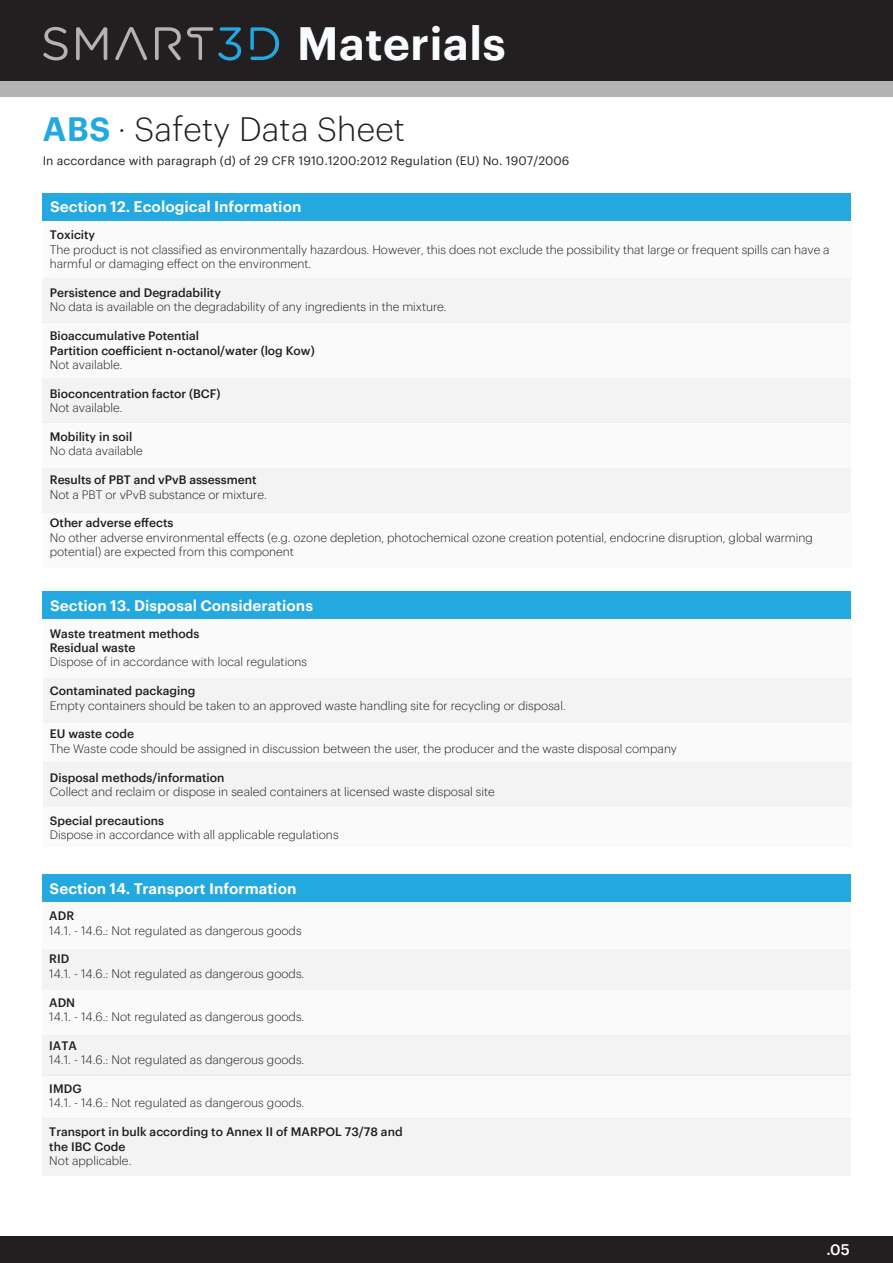
<style>
.page{position:relative;width:893px;height:1263px;background:#fff}
.page>*{position:absolute;margin:0;border:0;box-sizing:border-box;transform-origin:0 0}
.t1{font:600 45.6px "Graphik Web";color:#f9fcfe}
.t2{font:300 33px "Graphik Web";letter-spacing:.005em;color:#231f20}
.t3{font:600 15px "Graphik Web";color:#fff}
.t4{font:500 15px "Graphik Web";color:#fff}
.t5{font:300 12px/14.4px "Graphik Web";letter-spacing:-.005em;color:#231f20}
.t6{font:500 12px/14.4px "Graphik Web";letter-spacing:-.005em;color:#231f20}
.t7{font:12px "Graphik Web";letter-spacing:.005em;color:#231f20}
.s1{font-weight:600;color:#23a9e0}
</style>
<div class="page">
<div style="left:43px;top:278px;width:808px;height:44px;background:#f3f3f3"></div>
<div style="left:43px;top:378px;width:808px;height:45px;background:#f3f3f3"></div>
<div style="left:43px;top:193px;width:808px;height:28px;background:#23a9e0"></div>
<div style="left:43px;top:322px;width:808px;height:56px;background:#fafafa"></div>
<div style="left:43px;top:221px;width:808px;height:57px;background:#fafafa"></div>
<div style="left:43px;top:423px;width:808px;height:45px;background:#fafafa"></div>
<div style="left:43px;top:468px;width:808px;height:45px;background:#f3f3f3"></div>
<div style="left:43px;top:513px;width:809px;height:55px;background:#fafafa"></div>
<div style="left:43px;top:592px;width:808px;height:27px;background:#23a9e0"></div>
<div style="left:43px;top:619px;width:808px;height:59px;background:#fafafa"></div>
<div style="left:43px;top:678px;width:808px;height:44px;background:#f3f3f3"></div>
<div style="left:43px;top:722px;width:808px;height:40px;background:#fafafa"></div>
<div style="left:43px;top:762px;width:808px;height:45px;background:#f3f3f3"></div>
<div style="left:43px;top:807px;width:808px;height:40px;background:#fafafa"></div>
<div style="left:42px;top:949px;width:808px;height:41px;background:#f3f3f3"></div>
<div style="left:42px;top:874px;width:808px;height:28px;background:#23a9e0"></div>
<div style="left:42px;top:902px;width:808px;height:47px;background:#fafafa"></div>
<div style="left:42px;top:990px;width:808px;height:44px;background:#fafafa"></div>
<div style="left:42px;top:1035px;width:808px;height:41px;background:#f3f3f3"></div>
<div style="left:42px;top:1074px;width:808px;height:45px;background:#fafafa"></div>
<div style="left:42px;top:1119px;width:808px;height:57px;background:#f3f3f3"></div>
<div style="left:0;top:1236px;width:893px;height:27px;background:#231f20"></div>
<div style="left:0;top:0;width:893px;height:82px;background:#231f20"></div>
<div style="left:0;top:82px;width:893px;height:15px;background:#b3b3b3"></div>
<svg style="left:43px;top:27px;width:25px;height:33px"></svg>
<svg style="left:76px;top:27px;width:31px;height:33px"></svg>
<svg style="left:115px;top:27px;width:32px;height:33px"></svg>
<svg style="left:155px;top:27px;width:26px;height:33px"></svg>
<svg style="left:250px;top:27px;width:29px;height:33px"></svg>
<svg style="left:187px;top:27px;width:54px;height:34px"></svg>
<h1 class="t1" style="left:297px;top:9px;width:211px">Materials</h1>
<h2 class="t2" style="left:43px;top:105px;width:364px"><span class="s1">ABS</span> · Safety Data Sheet</h2>
<p class="t7" style="left:43px;top:152px;width:528px">In accordance with paragraph (d) of 29 CFR 1910.1200:2012 Regulation (EU) No. 1907/2006</p>
<p class="t3" style="left:50px;top:196px;width:253px">Section 12. Ecological Information</p>
<p class="t6" style="left:50px;top:227px;width:47px">Toxicity</p>
<p class="t5" style="left:50px;top:241px;width:781px">The product is not classified as environmentally hazardous. However, this does not exclude the possibility that large or frequent spills can have a harmful or damaging effect on the environment.</p>
<p class="t6" style="left:50px;top:284px;width:173px">Persistence and Degradability</p>
<p class="t5" style="left:50px;top:299px;width:398px">No data is available on the degradability of any ingredients in the mixture.</p>
<p class="t6" style="left:50px;top:328px;width:266px">Bioaccumulative Potential<br>Partition coefficient n-octanol/water (log Kow)</p>
<p class="t5" style="left:50px;top:357px;width:74px">Not available.</p>
<p class="t6" style="left:50px;top:385px;width:172px">Bioconcentration factor (BCF)</p>
<p class="t5" style="left:50px;top:400px;width:74px">Not available.</p>
<p class="t6" style="left:50px;top:428px;width:84px">Mobility in soil</p>
<p class="t5" style="left:50px;top:443px;width:94px">No data available</p>
<p class="t6" style="left:50px;top:472px;width:208px">Results of PBT and vPvB assessment</p>
<p class="t5" style="left:50px;top:486px;width:219px">Not a PBT or vPvB substance or mixture.</p>
<p class="t6" style="left:50px;top:515px;width:125px">Other adverse effects</p>
<p class="t5" style="left:50px;top:529px;width:764px">No other adverse environmental effects (e.g. ozone depletion, photochemical ozone creation potential, endocrine disruption, global warming potential) are expected from this component</p>
<p class="t3" style="left:50px;top:594px;width:264px">Section 13. Disposal Considerations</p>
<p class="t6" style="left:50px;top:625px;width:151px">Waste treatment methods<br>Residual waste</p>
<p class="t5" style="left:50px;top:654px;width:259px">Dispose of in accordance with local regulations</p>
<p class="t6" style="left:50px;top:683px;width:147px">Contaminated packaging</p>
<p class="t5" style="left:50px;top:697px;width:518px">Empty containers should be taken to an approved waste handling site for recycling or disposal.</p>
<p class="t6" style="left:50px;top:726px;width:86px">EU waste code</p>
<p class="t5" style="left:50px;top:740px;width:629px">The Waste code should be assigned in discussion between the user, the producer and the waste disposal company</p>
<p class="t6" style="left:50px;top:769px;width:176px">Disposal methods/information</p>
<p class="t5" style="left:50px;top:783px;width:447px">Collect and reclaim or dispose in sealed containers at licensed waste disposal site</p>
<p class="t6" style="left:50px;top:812px;width:116px">Special precautions</p>
<p class="t5" style="left:50px;top:827px;width:290px">Dispose in accordance with all applicable regulations</p>
<p class="t3" style="left:50px;top:876px;width:248px">Section 14. Transport Information</p>
<p class="t6" style="left:49px;top:907px;width:27px">ADR</p>
<p class="t5" style="left:49px;top:922px;width:254px">14.1. - 14.6.: Not regulated as dangerous goods</p>
<p class="t6" style="left:49px;top:951px;width:22px">RID</p>
<p class="t5" style="left:49px;top:965px;width:257px">14.1. - 14.6.: Not regulated as dangerous goods.</p>
<p class="t6" style="left:49px;top:994px;width:27px">ADN</p>
<p class="t5" style="left:49px;top:1008px;width:257px">14.1. - 14.6.: Not regulated as dangerous goods.</p>
<p class="t6" style="left:49px;top:1037px;width:29px">IATA</p>
<p class="t5" style="left:49px;top:1052px;width:257px">14.1. - 14.6.: Not regulated as dangerous goods.</p>
<p class="t6" style="left:49px;top:1080px;width:34px">IMDG</p>
<p class="t5" style="left:49px;top:1095px;width:257px">14.1. - 14.6.: Not regulated as dangerous goods.</p>
<p class="t6" style="left:49px;top:1123px;width:355px">Transport in bulk according to Annex II of MARPOL 73/78 and the IBC Code</p>
<p class="t5" style="left:49px;top:1152px;width:84px">Not applicable.</p>
<p class="t4" style="left:826px;top:1238px;width:25px">.05</p>
</div>
